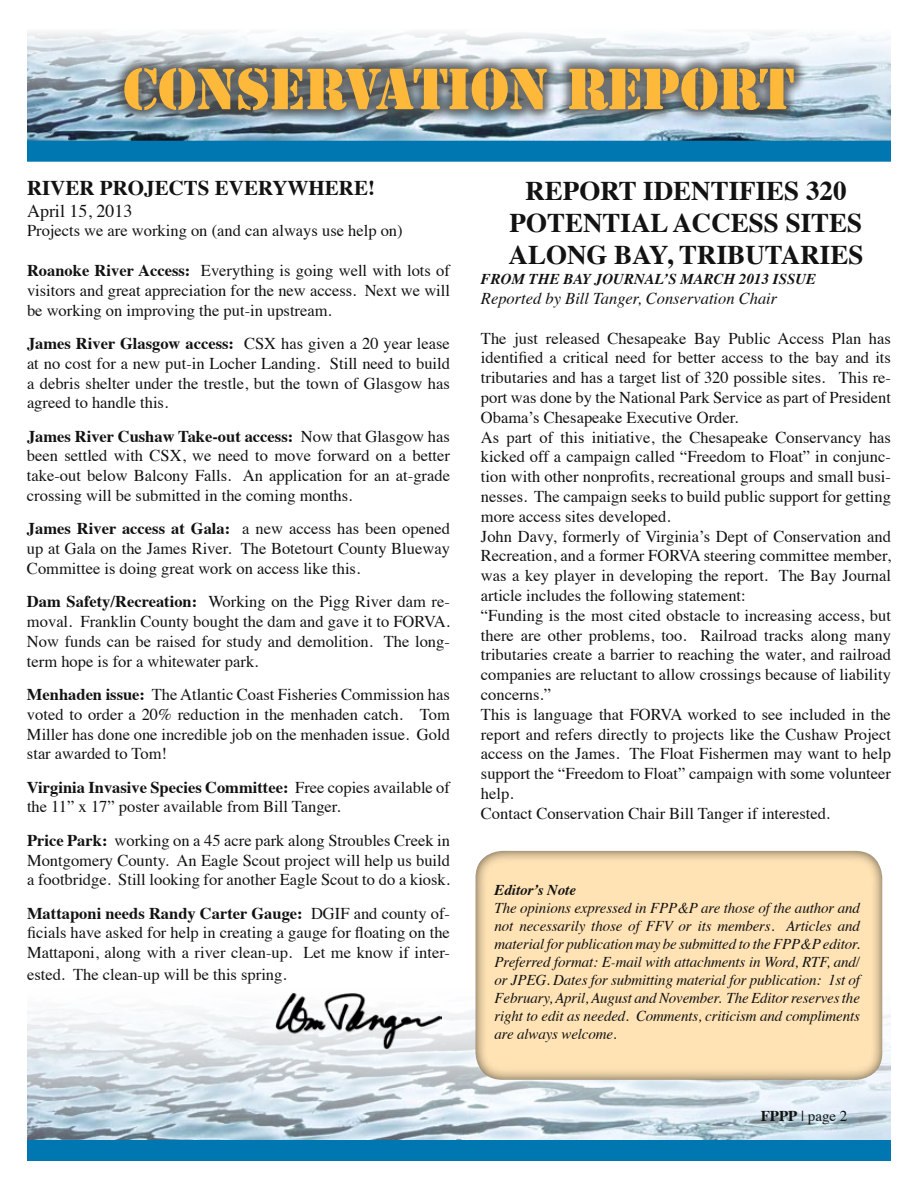
<style>
.page{position:relative;width:918px;height:1188px;background:#fff}
.page>*{position:absolute;margin:0;border:0;box-sizing:border-box;transform-origin:0 0}
.t1{font:54px "Stencil Std";letter-spacing:-.01em;color:#ffb93a}
.t2{font:700 27px/32.4px "Times";color:#121212;text-align:center}
.t3{font:700 21px "Times";color:#121212}
.t4{font:18px "Times";color:#121212}
.t5{font:16.5px/19.8px "Times";color:#121212;text-align:justify}
.t6{font:italic 16.5px "Times";color:#121212}
.t7{font:italic 15px/18px "Times";letter-spacing:-.01em;color:#121212;text-align:justify}
.t8{font:italic 700 15px "Times";color:#121212}
.t9{font:15px "Times";color:#121212}
.s1{font-weight:700}
</style>
<div class="page">
<img style="left:27px;top:1012px;width:864px;height:128px">
<img style="left:27px;top:32px;width:864px;height:109px">
<div style="left:111px;top:55px;width:696px;height:68px;background:#424242;opacity:.75"></div>
<div style="left:27px;top:141px;width:864px;height:21px;background:#0077b0"></div>
<div style="left:27px;top:1140px;width:864px;height:21px;background:#0077b0"></div>
<div style="left:473px;top:840px;width:410px;height:242px;background:#121212;opacity:.75"></div>
<img style="left:275px;top:992px;width:167px;height:57px">
<h1 class="t1" style="left:123px;top:54px;width:673px">CONSERVATION REPORT</h1>
<p class="t3" style="left:27px;top:168px;width:350px">River Projects Everywhere!</p>
<p class="t4" style="left:27px;top:194px;width:107px">April 15, 2013</p>
<p class="t5" style="left:27px;top:220px;width:377px">Projects we are working on (and can always use help on)</p>
<p class="t5" style="left:27px;top:259px;width:425px"><span class="s1">Roanoke River Access:</span> Everything is going well with lots of visitors and great appreciation for the new access. Next we will be working on improving the put-in upstream.</p>
<p class="t5" style="left:27px;top:332px;width:425px"><span class="s1">James River Glasgow access:</span> CSX has given a 20 year lease at no cost for a new put-in Locher Landing. Still need to build a debris shelter under the trestle, but the town of Glasgow has agreed to handle this.</p>
<p class="t5" style="left:27px;top:425px;width:425px"><span class="s1">James River Cushaw Take-out access:</span> Now that Glasgow has been settled with CSX, we need to move forward on a better take-out below Balcony Falls. An application for an at-grade crossing will be submitted in the coming months.</p>
<p class="t5" style="left:27px;top:517px;width:424px"><span class="s1">James River access at Gala:</span> a new access has been opened up at Gala on the James River. The Botetourt County Blueway Committee is doing great work on access like this.</p>
<p class="t5" style="left:27px;top:590px;width:424px"><span class="s1">Dam Safety/Recreation:</span> Working on the Pigg River dam re&shy;moval. Franklin County bought the dam and gave it to FORVA.<br>Now funds can be raised for study and demolition. The long&shy;term hope is for a whitewater park.</p>
<p class="t5" style="left:27px;top:683px;width:424px"><span class="s1">Menhaden issue:</span> The Atlantic Coast Fisheries Commission has voted to order a 20% reduction in the menhaden catch. Tom Miller has done one incredible job on the menhaden issue. Gold star awarded to Tom!</p>
<p class="t5" style="left:27px;top:776px;width:425px"><span class="s1">Virginia Invasive Species Committee:</span> Free copies available of the 11” x 17” poster available from Bill Tanger.</p>
<p class="t5" style="left:27px;top:829px;width:425px"><span class="s1">Price Park:</span> working on a 45 acre park along Stroubles Creek in Montgomery County. An Eagle Scout project will help us build a footbridge. Still looking for another Eagle Scout to do a kiosk.</p>
<p class="t5" style="left:27px;top:902px;width:424px"><span class="s1">Mattaponi needs Randy Carter Gauge:</span> DGIF and county of&shy;ficials have asked for help in creating a gauge for floating on the Mattaponi, along with a river clean-up. Let me know if inter-</p>
<p class="t5" style="left:27px;top:963px;width:261px">ested. The clean-up will be this spring.</p>
<h2 class="t2" style="left:509px;top:171px;width:356px">Report Identifies 320 potential access sites along Bay, tributaries</h2>
<p class="t8" style="left:481px;top:265px;width:334px">FROM THE BAY JOURNAL’S MARCH 2013 ISS UE</p>
<p class="t6" style="left:481px;top:284px;width:298px">Reported by Bill Tanger, Conservation Chair</p>
<p class="t5" style="left:481px;top:327px;width:412px;text-align:left">The just released Chesapeake Bay Public Access Plan has identified a critical need for better access to the bay and its tributaries and has a target list of 320 possible sites. This re&shy;port was done by the National Park Service as part of President Obama’s Chesapeake Executive Order.<br>As part of this initiative, the Chesapeake Conservancy has kicked off a campaign called “Freedom to Float” in conjunc&shy;tion with other nonprofits, recreational groups and small busi&shy;nesses. The campaign seeks to build public support for getting more access sites developed.<br>John Davy, formerly of Virginia’s Dept of Conservation and Recreation, and a former FORVA steering committee member, was a key player in developing the report. The Bay Journal article includes the following statement:<br>“Funding is the most cited obstacle to increasing access, but there are other problems, too. Railroad tracks along many tributaries create a barrier to reaching the water, and railroad companies are reluctant to allow crossings because of liability concerns.”<br>This is language that FORVA worked to see included in the report and refers directly to projects like the Cushaw Project access on the James. The Float Fishermen may want to help support the “Freedom to Float” campaign with some volunteer help.<br>Contact Conservation Chair Bill Tanger if interested.</p>
<p class="t8" style="left:495px;top:875px;width:83px">EDITOR’S NOTE</p>
<p class="t7" style="left:495px;top:898px;width:367px">The opinions expressed in FPP&amp;P are those of the author and not necessarily those of FFV or its members. Articles and material for publication may be submitted to the FPP&amp;P editor.<br>Preferred format: E-mail with attachments in Word, RTF, and/ or JPEG. Dates for submitting material for publication: 1st of February, April, August and November. The Editor reserves the right to edit as needed. Comments, criticism and compliments are always welcome.</p>
<p class="t9" style="left:761px;top:1102px;width:88px"><span class="s1">FPPP</span> | page 2</p>
</div>
